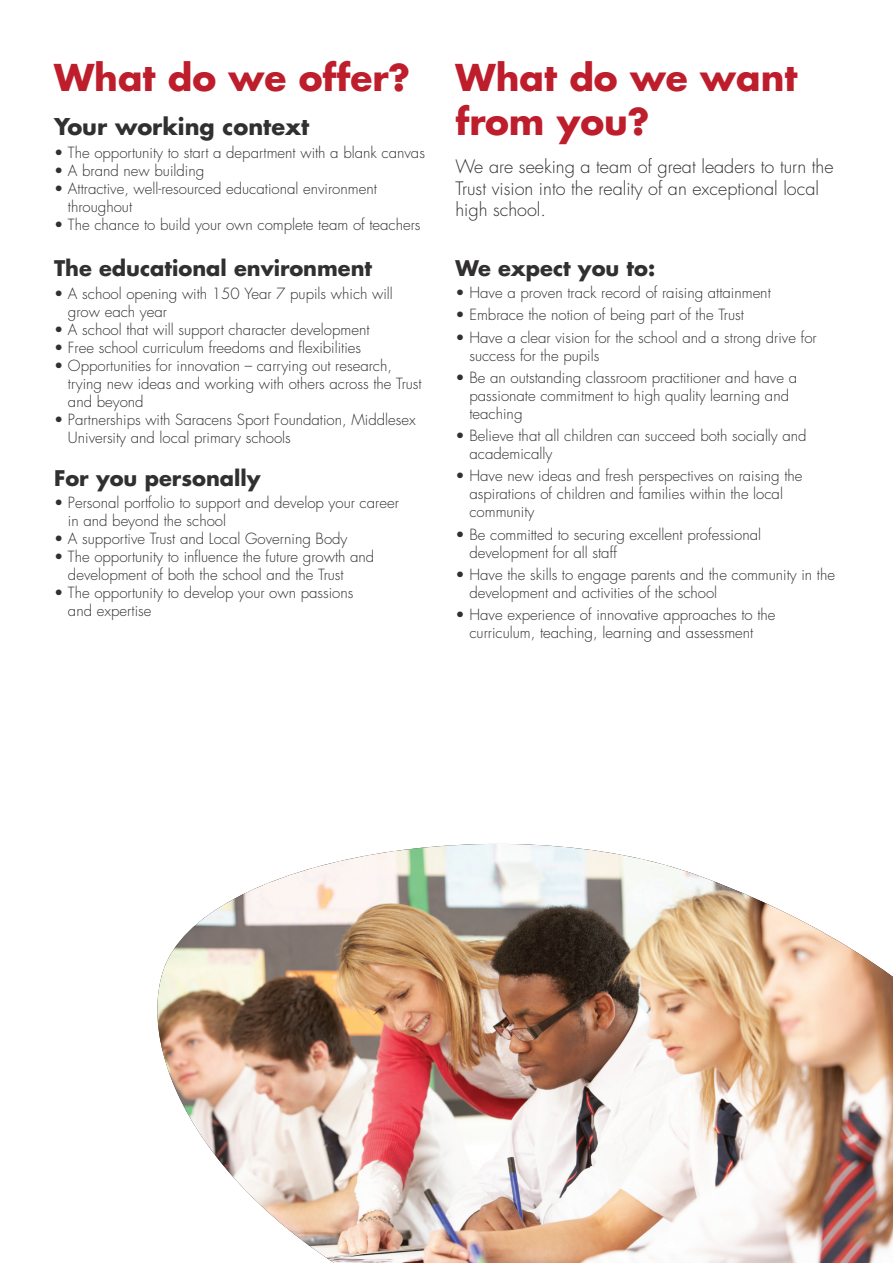
<style>
.page{position:relative;width:893px;height:1263px;background:#fff}
.page>*{position:absolute;margin:0;border:0;box-sizing:border-box;transform-origin:0 0}
.t1{font:700 36px/43.2px "Futura Std";color:#be1d2c}
.t2{font:700 22.5px "Futura Std";color:#312f30}
.t3{font:700 21px "Futura Std";color:#312f30}
.t4{font:300 18px/21.6px "Futura Std";color:#312f30}
.t5{font:300 15px/18px "Futura Std";color:#312f30}
</style>
<div class="page">
<img style="left:157px;top:844px;width:736px;height:419px">
<h1 class="t1" style="left:54px;top:56px;width:358px">What do we offer?</h1>
<h2 class="t2" style="left:54px;top:112px;width:257px">Your working context</h2>
<p class="t5" style="left:54px;top:144px;width:372px">• The opportunity to start a department with a blank canvas</p>
<p class="t5" style="left:54px;top:162px;width:152px">• A brand new building</p>
<p class="t5" style="left:68px;top:180px;width:310px;text-indent:-14px">• Attractive, well-resourced educational environment throughout</p>
<p class="t5" style="left:54px;top:216px;width:368px">• The chance to build your own complete team of teachers</p>
<h3 class="t3" style="left:54px;top:255px;width:320px">The educational environment</h3>
<p class="t5" style="left:68px;top:285px;width:326px;text-indent:-14px">• A school opening with 150 Year 7 pupils which will grow each year</p>
<p class="t5" style="left:54px;top:321px;width:317px">• A school that will support character development</p>
<p class="t5" style="left:54px;top:339px;width:309px">• Free school curriculum freedoms and flexibilities</p>
<p class="t5" style="left:68px;top:357px;width:355px;text-indent:-14px">• Opportunities for innovation – carrying out research, trying new ideas and working with others across the Trust and beyond</p>
<p class="t5" style="left:68px;top:411px;width:349px;text-indent:-14px">• Partnerships with Saracens Sport Foundation, Middlesex<br>University and local primary schools</p>
<h3 class="t3" style="left:54px;top:464px;width:208px">For you personally</h3>
<p class="t5" style="left:68px;top:494px;width:332px;text-indent:-14px">• Personal portfolio to support and develop your career in and beyond the school</p>
<p class="t5" style="left:54px;top:530px;width:295px">• A supportive Trust and Local Governing Body</p>
<p class="t5" style="left:68px;top:548px;width:308px;text-indent:-14px">• The opportunity to influence the future growth and development of both the school and the Trust</p>
<p class="t5" style="left:68px;top:584px;width:287px;text-indent:-14px">• The opportunity to develop your own passions and expertise</p>
<h1 class="t1" style="left:455px;top:56px;width:343px">What do we want from you?</h1>
<p class="t4" style="left:455px;top:156px;width:380px">We are seeking a team of great leaders to turn the<br>Trust vision into the reality of an exceptional local high school.</p>
<h3 class="t3" style="left:455px;top:254px;width:201px">We expect you to:</h3>
<p class="t5" style="left:455px;top:284px;width:317px">• Have a proven track record of raising attainment</p>
<p class="t5" style="left:455px;top:306px;width:290px">• Embrace the notion of being part of the Trust</p>
<p class="t5" style="left:469px;top:329px;width:349px;text-indent:-14px">• Have a clear vision for the school and a strong drive for success for the pupils</p>
<p class="t5" style="left:469px;top:369px;width:329px;text-indent:-14px">• Be an outstanding classroom practitioner and have a passionate commitment to high quality learning and teaching</p>
<p class="t5" style="left:469px;top:427px;width:339px;text-indent:-14px">• Believe that all children can succeed both socially and academically</p>
<p class="t5" style="left:469px;top:467px;width:335px;text-indent:-14px">• Have new ideas and fresh perspectives on raising the aspirations of children and families within the local community</p>
<p class="t5" style="left:469px;top:526px;width:293px;text-indent:-14px">• Be committed to securing excellent professional development for all staff</p>
<p class="t5" style="left:469px;top:566px;width:367px;text-indent:-14px">• Have the skills to engage parents and the community in the development and activities of the school</p>
<p class="t5" style="left:455px;top:606px;width:322px;text-align:center">• Have experience of innovative approaches to the curriculum, teaching, learning and assessment</p>
</div>
